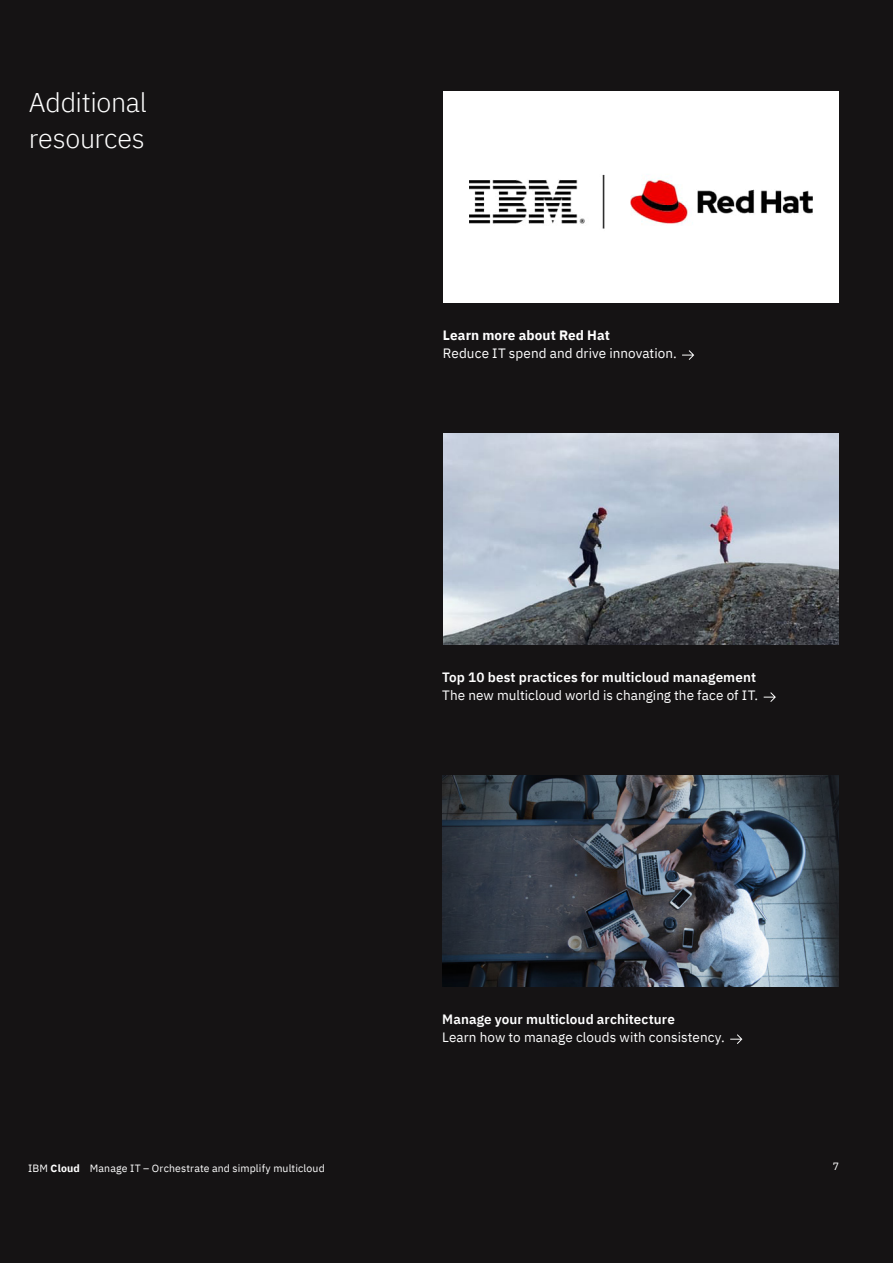
<style>
.page{position:relative;width:893px;height:1263px;background:#151314}
.page>*{position:absolute;margin:0;border:0;box-sizing:border-box;transform-origin:0 0}
.Pagehead{font:300 27px/36px "IBM Plex Sans";letter-spacing:-.01em;color:#fff}
.Body{font:13.5px "IBM Plex Sans";letter-spacing:.005em;color:#fff}
.Subhead{font:600 13.5px "IBM Plex Sans";letter-spacing:.005em;color:#fff}
.Subhead-2{font:700 13.5px "IBM Plex Sans";letter-spacing:.005em;color:#fff}
.Leftwhite{font:10.5px "IBM Plex Sans";letter-spacing:.015em;color:#fff}
.Numberpage{font:10.5px "IBM Plex Sans";color:#fff}
.s1{font-weight:700}
</style>
<div class="page">
<img style="left:443px;top:91px;width:396px;height:212px">
<svg style="left:682px;top:350px;width:12px;height:10px"></svg>
<img style="left:443px;top:433px;width:396px;height:212px">
<svg style="left:764px;top:692px;width:12px;height:10px"></svg>
<img style="left:443px;top:775px;width:396px;height:212px">
<svg style="left:730px;top:1034px;width:12px;height:10px"></svg>
<p class="Pagehead" style="left:29px;top:83px;width:120px">Additional resources</p>
<p class="Subhead-2" style="left:443px;top:325px;width:169px">Learn more about Red Hat</p>
<p class="Body" style="left:443px;top:343px;width:235px">Reduce IT spend and drive innovation.</p>
<p class="Subhead" style="left:442px;top:667px;width:315px">Top 10 best practices for multicloud management</p>
<p class="Body" style="left:442px;top:685px;width:318px">The new multicloud world is changing the face of IT.</p>
<p class="Leftwhite" style="left:28px;top:1160px;width:298px">IBM <span class="s1">Cloud</span> Manage IT – Orchestrate and simplify multicloud</p>
<p class="Subhead" style="left:442px;top:1009px;width:234px">Manage your multicloud architecture</p>
<p class="Body" style="left:442px;top:1027px;width:284px">Learn how to manage clouds with consistency.</p>
<p class="Numberpage" style="left:833px;top:1158px;width:8px">7</p>
</div>
